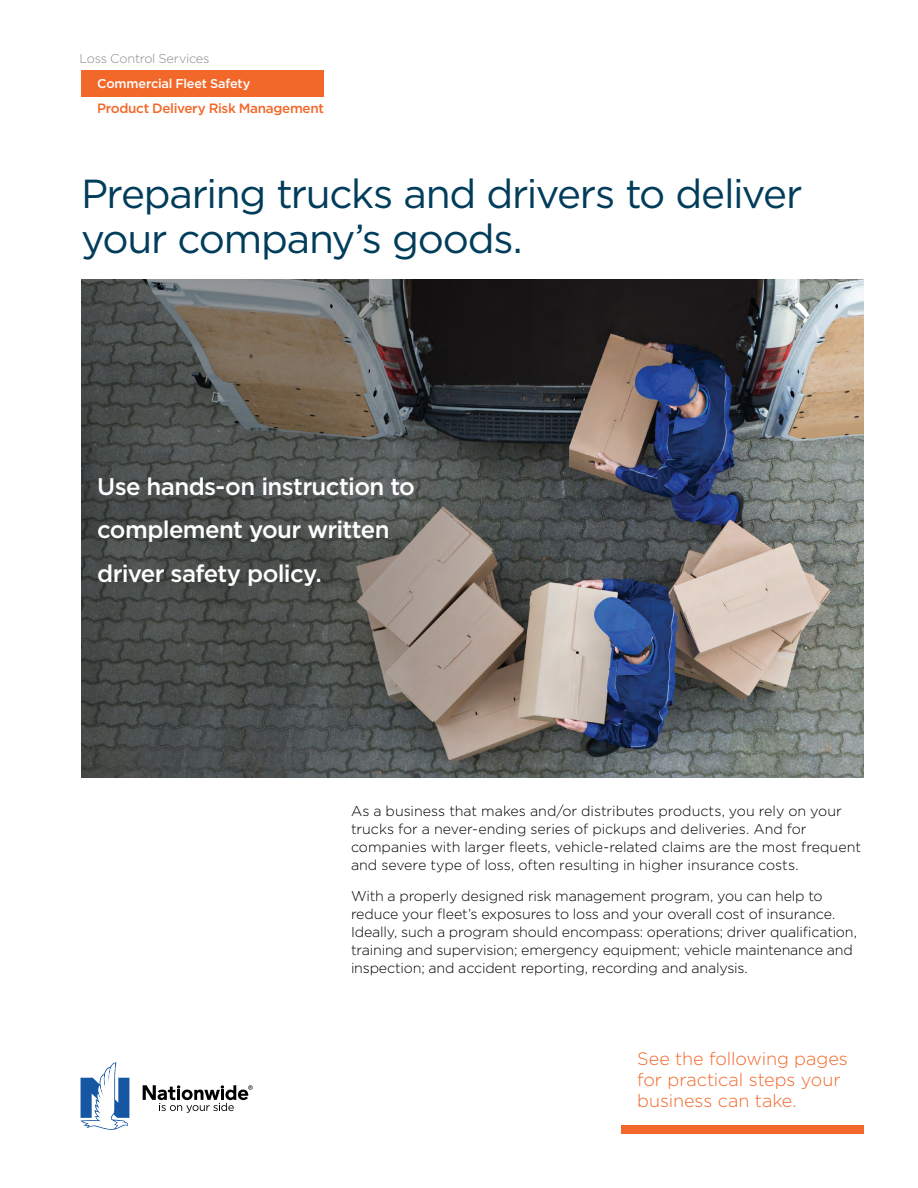
<style>
.page{position:relative;width:918px;height:1188px;background:#fff}
.page>*{position:absolute;margin:0;border:0;box-sizing:border-box;transform-origin:0 0}
.t1{font:40.5px/45px "Gotham";letter-spacing:-.03em;color:#013c5b}
.t2{font:500 24px/43.5px "Gotham";letter-spacing:-.025em;color:#fff}
.t3{font:300 18px/21px "Gotham";letter-spacing:-.005em;color:#f2682a}
.Body_Text{font:300 14.25px/18px "Gotham";letter-spacing:-.01em;color:#000}
.t4{font:500 13.5px "Gotham";letter-spacing:-.025em;color:#f2682a}
.t5{font:500 12.75px "Gotham";letter-spacing:-.015em;color:#fff}
.t6{font:300 12.75px "Gotham";letter-spacing:-.02em;color:#8a8a8d}
</style>
<div class="page">
<div style="left:621px;top:1126px;width:243px;height:8px;background:#f2682a"></div>
<svg style="left:81px;top:1062px;width:48px;height:68px"></svg>
<svg style="left:143px;top:1085px;width:110px;height:28px"></svg>
<img style="left:842px;top:280px;width:22px;height:497px">
<img style="left:81px;top:280px;width:761px;height:497px">
<div style="left:81px;top:70px;width:243px;height:27px;background:#f2682a"></div>
<p class="t6" style="left:80px;top:50px;width:131px">Loss Control Services</p>
<p class="t5" style="left:97px;top:75px;width:155px">Commercial Fleet Safety</p>
<p class="t4" style="left:97px;top:99px;width:228px">Product Delivery Risk Management</p>
<h1 class="t1" style="left:81px;top:170px;width:723px">Preparing trucks and drivers to deliver your company’s goods.</h1>
<h2 class="t2" style="left:97px;top:464px;width:319px">Use hands-on instruction to complement your written driver safety policy.</h2>
<p class="Body_Text" style="left:351px;top:801px;width:512px">As a business that makes and/or distributes products, you rely on your trucks for a never-ending series of pickups and deliveries. And for companies with larger fleets, vehicle-related claims are the most frequent and severe type of loss, often resulting in higher insurance costs.</p>
<p class="Body_Text" style="left:351px;top:886px;width:508px">With a properly designed risk management program, you can help to reduce your fleet’s exposures to loss and your overall cost of insurance.<br>Ideally, such a program should encompass: operations; driver qualification, training and supervision; emergency equipment; vehicle maintenance and inspection; and accident reporting, recording and analysis.</p>
<p class="t3" style="left:637px;top:1048px;width:212px">See the following pages for practical steps your business can take.</p>
</div>
